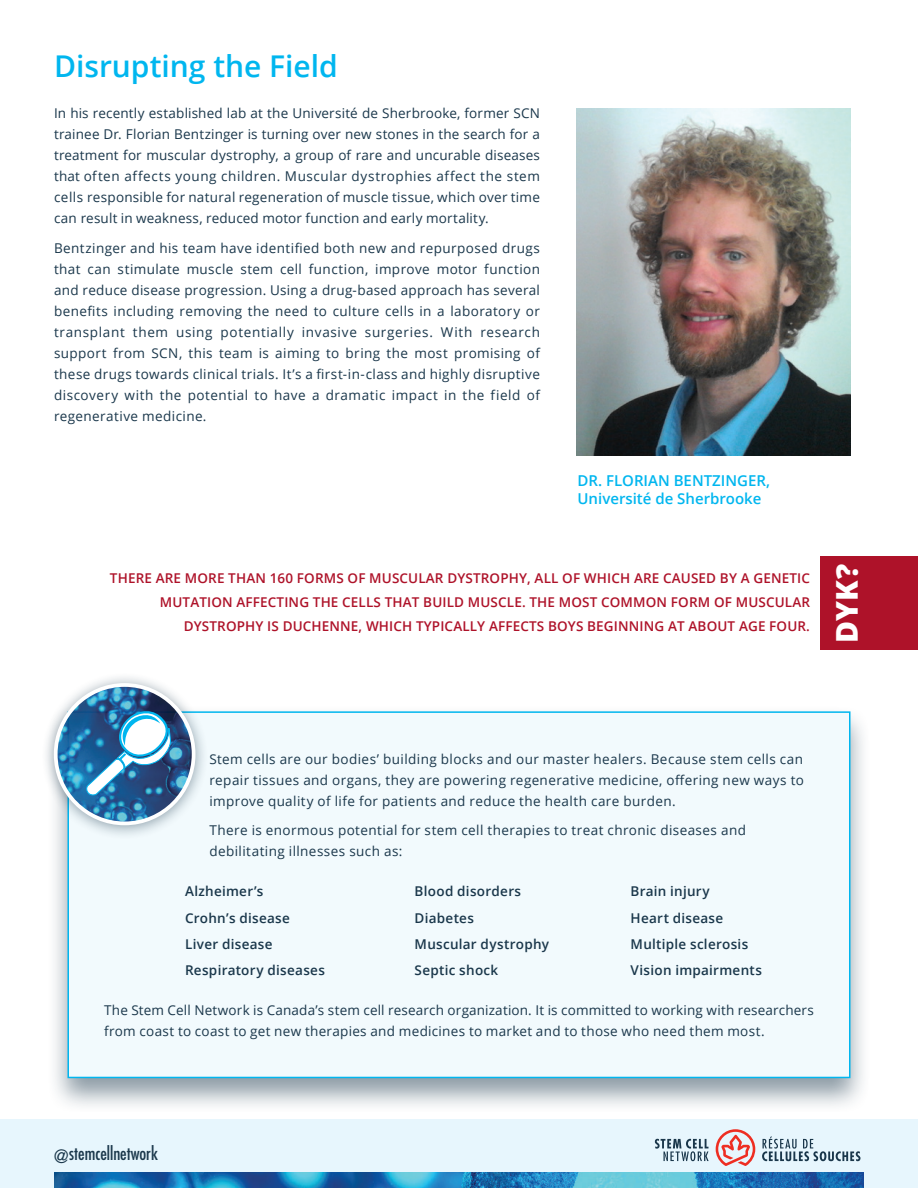
<style>
.page{position:relative;width:918px;height:1188px;background:#fff}
.page>*{position:absolute;margin:0;border:0;box-sizing:border-box;transform-origin:0 0}
.t1{font:600 30px "Open Sans";color:#00b6ef}
.t2{font:800 30px "Open Sans";color:#fff}
.t3{font:condensed 18px "Futura";color:#1a374b}
.t4{font:600 15px/18px "Open Sans";color:#00b6ef}
.t5{font:13.5px/21px "Open Sans";letter-spacing:.025em;color:#1a374b;text-align:justify}
.t6{font:600 13.5px/24px "Open Sans";letter-spacing:.01em;color:#ae1229;text-align:right}
.t7{font:600 13.5px "Open Sans";letter-spacing:.02em;color:#1a374b}
</style>
<div class="page">
<div style="left:0;top:1120px;width:918px;height:68px;background:#e7f6fd"></div>
<img style="left:54px;top:1173px;width:810px;height:15px">
<svg style="left:716px;top:1129px;width:39px;height:37px"></svg>
<svg style="left:655px;top:1139px;width:54px;height:22px"></svg>
<svg style="left:762px;top:1136px;width:98px;height:25px"></svg>
<img style="left:576px;top:108px;width:274px;height:347px">
<div style="left:820px;top:556px;width:98px;height:93px;background:#ae1229"></div>
<div style="left:46px;top:705px;width:826px;height:409px;background:#1a374b;opacity:.5"></div>
<div style="left:68px;top:712px;width:782px;height:365px;background:#f2fafd"></div>
<div style="left:68px;top:711px;width:782px;height:367px;border:2px solid #00b6ef"></div>
<div style="left:41px;top:672px;width:168px;height:169px;background:#1a374b;opacity:.5"></div>
<img style="left:56px;top:685px;width:138px;height:138px">
<div style="left:54px;top:683px;width:142px;height:142px;border:4px solid #fff;border-radius:50%"></div>
<svg style="left:86px;top:710px;width:85px;height:86px"></svg>
<h1 class="t1" style="left:54px;top:45px;width:285px">Disrupting the Field</h1>
<p class="t5" style="left:54px;top:103px;width:488px">In his recently established lab at the Université de Sherbrooke, former SCN trainee Dr. Florian Bentzinger is turning over new stones in the search for a treatment for muscular dystrophy, a group of rare and uncurable diseases that often affects young children. Muscular dystrophies affect the stem cells responsible for natural regeneration of muscle tissue, which over time can result in weakness, reduced motor function and early mortality.</p>
<p class="t5" style="left:54px;top:237px;width:488px">Bentzinger and his team have identified both new and repurposed drugs that can stimulate muscle stem cell function, improve motor function and reduce disease progression. Using a drug-based approach has several benefits including removing the need to culture cells in a laboratory or transplant them using potentially invasive surgeries. With research support from SCN, this team is aiming to bring the most promising of these drugs towards clinical trials. It’s a first-in-class and highly disruptive discovery with the potential to have a dramatic impact in the field of regenerative medicine.</p>
<p class="t4" style="left:578px;top:471px;width:194px">DR. FLORIAN BENTZINGER,<br>Université de Sherbrooke</p>
<p class="t6" style="left:110px;top:566px;width:702px">THERE ARE MORE THAN 160 FORMS OF MUSCULAR DYSTROPHY, ALL OF WHICH ARE CAUSED BY A GENETIC<br>MUTATION AFFECTING THE CELLS THAT BUILD MUSCLE. THE MOST COMMON FORM OF MUSCULAR<br>DYSTROPHY IS DUCHENNE, WHICH TYPICALLY AFFECTS BOYS BEGINNING AT ABOUT AGE FOUR.</p>
<h1 class="t2" style="left:824px;top:643px;width:81px;rotate:-90deg">DYK?</h1>
<p class="t5" style="left:209px;top:748px;width:596px">Stem cells are our bodies’ building blocks and our master healers. Because stem cells can repair tissues and organs, they are powering regenerative medicine, offering new ways to improve quality of life for patients and reduce the health care burden.</p>
<p class="t5" style="left:209px;top:820px;width:538px">There is enormous potential for stem cell therapies to treat chronic diseases and debilitating illnesses such as:</p>
<p class="t7" style="left:185px;top:882px;width:80px">Alzheimer’s</p>
<p class="t7" style="left:415px;top:882px;width:108px">Blood disorders</p>
<p class="t7" style="left:631px;top:882px;width:81px">Brain injury</p>
<p class="t7" style="left:185px;top:908px;width:106px">Crohn’s disease</p>
<p class="t7" style="left:415px;top:908px;width:61px">Diabetes</p>
<p class="t7" style="left:631px;top:908px;width:94px">Heart disease</p>
<p class="t7" style="left:185px;top:935px;width:89px">Liver disease</p>
<p class="t7" style="left:415px;top:935px;width:136px">Muscular dystrophy</p>
<p class="t7" style="left:631px;top:935px;width:119px">Multiple sclerosis</p>
<p class="t7" style="left:185px;top:961px;width:141px">Respiratory diseases</p>
<p class="t7" style="left:415px;top:961px;width:85px">Septic shock</p>
<p class="t7" style="left:631px;top:961px;width:133px">Vision impairments</p>
<p class="t5" style="left:104px;top:1000px;width:711px">The Stem Cell Network is Canada’s stem cell research organization. It is committed to working with researchers from coast to coast to get new therapies and medicines to market and to those who need them most.</p>
<h2 class="t3" style="left:54px;top:1143px;width:106px">@stemcellnetwork</h2>
</div>
